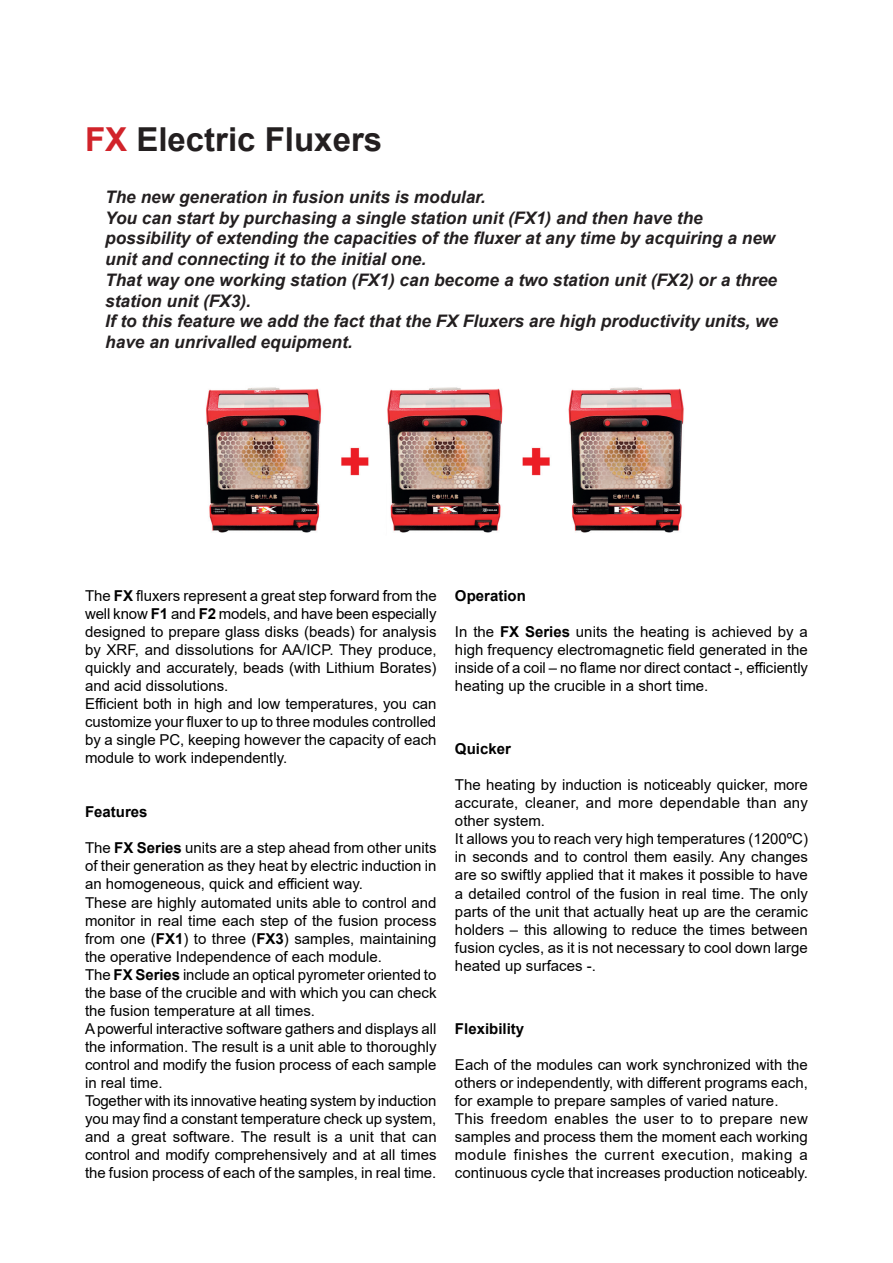
<style>
.page{position:relative;width:893px;height:1263px;background:#fff}
.page>*{position:absolute;margin:0;border:0;box-sizing:border-box;transform-origin:0 0}
.t1{font:700 33px "Arial";color:#231f20}
.t2{font:italic 700 17.25px/20.7px "Arial";color:#231f20}
.t3{font:15px/18px "Arial";color:#000001}
.t4{font:700 15px "Arial";color:#000001}
.s1{color:#d1232a}
.s2{font-weight:700}
</style>
<div class="page">
<img style="left:206px;top:387px;width:478px;height:146px">
<h1 class="t1" style="left:85px;top:116px;width:299px"><span class="s1">FX</span> Electric Fluxers</h1>
<p class="t2" style="left:105px;top:187px;width:674px">The new generation in fusion units is modular.<br>You can start by purchasing a single station unit (FX1) and then have the possibility of extending the capacities of the fluxer at any time by acquiring a new unit and connecting it to the initial one.<br>That way one working station (FX1) can become a two station unit (FX2) or a three station unit (FX3).<br>If to this feature we add the fact that the FX Fluxers are high productivity units, we have an unrivalled equipment.</p>
<p class="t3" style="left:85px;top:587px;width:353px">The <span class="s2">FX</span> fluxers represent a great step forward from the well know <span class="s2">F1</span> and <span class="s2">F2</span> models, and have been especially designed to prepare glass disks (beads) for analysis by XRF, and dissolutions for AA/ICP. They produce, quickly and accurately, beads (with Lithium Borates) and acid dissolutions.<br>Efficient both in high and low temperatures, you can customize your fluxer to up to three modules controlled by a single PC, keeping however the capacity of each module to work independently.</p>
<p class="t4" style="left:85px;top:802px;width:64px">Features</p>
<p class="t3" style="left:85px;top:839px;width:353px">The <span class="s2">FX Series</span> units are a step ahead from other units of their generation as they heat by electric induction in an homogeneous, quick and efficient way.<br>These are highly automated units able to control and monitor in real time each step of the fusion process from one (<span class="s2">FX1</span>) to three (<span class="s2">FX3</span>) samples, maintaining the operative Independence of each module.<br>The <span class="s2">FX Series</span> include an optical pyrometer oriented to the base of the crucible and with which you can check the fusion temperature at all times.<br>A powerful interactive software gathers and displays all the information. The result is a unit able to thoroughly control and modify the fusion process of each sample in real time.<br>Together with its innovative heating system by induction you may find a constant temperature check up system, and a great software. The result is a unit that can control and modify comprehensively and at all times the fusion process of each of the samples, in real time.</p>
<p class="t4" style="left:455px;top:586px;width:72px">Operation</p>
<p class="t3" style="left:455px;top:623px;width:355px;text-align:justify">In the <span class="s2">FX Series</span> units the heating is achieved by a high frequency electromagnetic field generated in the inside of a coil – no flame nor direct contact -, efficiently heating up the crucible in a short time.</p>
<p class="t4" style="left:455px;top:739px;width:57px">Quicker</p>
<p class="t3" style="left:455px;top:776px;width:355px">The heating by induction is noticeably quicker, more accurate, cleaner, and more dependable than any other system.<br>It allows you to reach very high temperatures (1200ºC) in seconds and to control them easily. Any changes are so swiftly applied that it makes it possible to have a detailed control of the fusion in real time. The only parts of the unit that actually heat up are the ceramic holders – this allowing to reduce the times between fusion cycles, as it is not necessary to cool down large heated up surfaces -.</p>
<p class="t4" style="left:455px;top:1018px;width:71px">Flexibility</p>
<p class="t3" style="left:455px;top:1055px;width:354px">Each of the modules can work synchronized with the others or independently, with different programs each, for example to prepare samples of varied nature.<br>This freedom enables the user to to prepare new samples and process them the moment each working module finishes the current execution, making a continuous cycle that increases production noticeably.</p>
</div>
